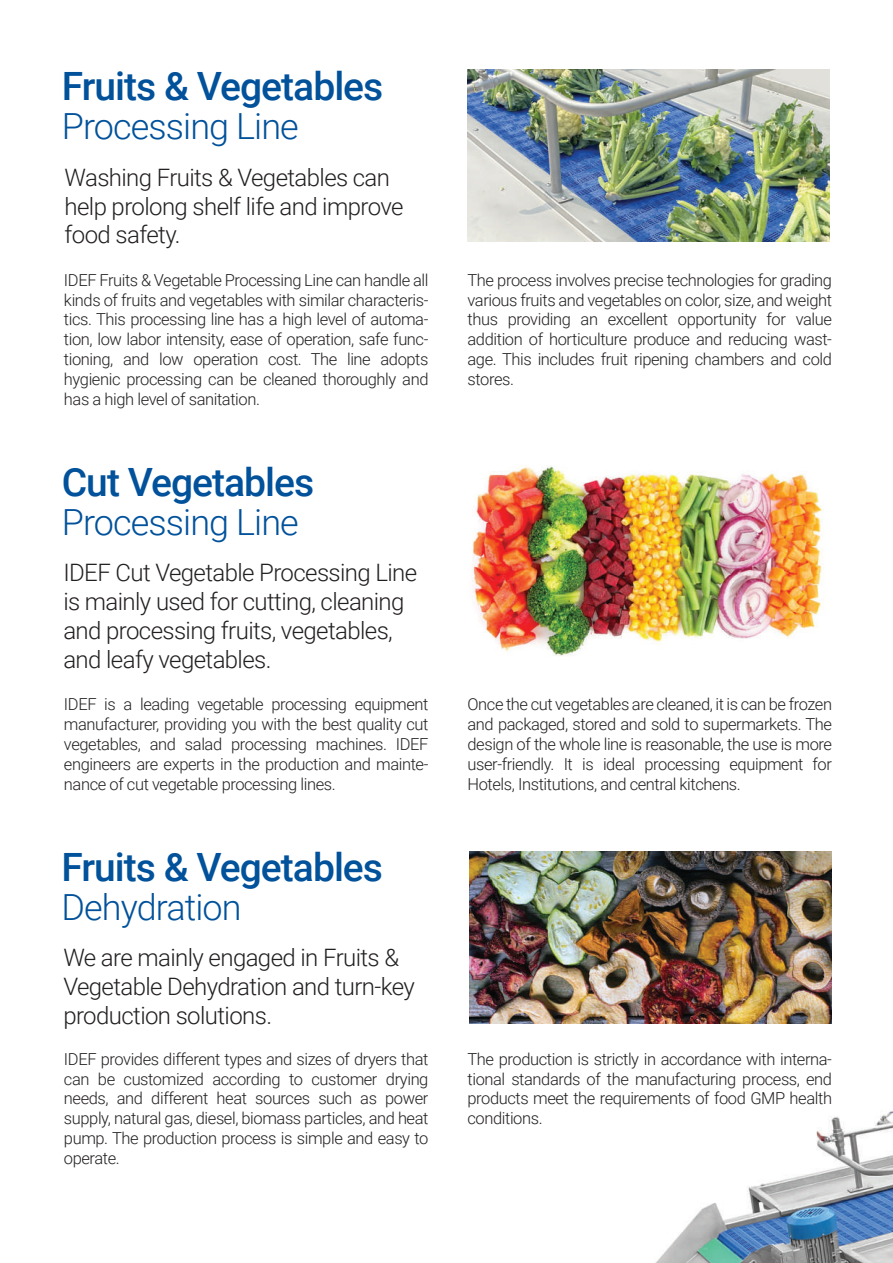
<style>
.page{position:relative;width:893px;height:1263px;background:#fff}
.page>*{position:absolute;margin:0;border:0;box-sizing:border-box;transform-origin:0 0}
.t1{font:500 39px "Roboto";letter-spacing:-.025em;color:#01519b}
.t2{font:300 36px "Roboto";letter-spacing:-.025em;color:#01519b}
.t3{font:300 24px/28.8px "Roboto";letter-spacing:-.025em;color:#231f20}
.t4{font:300 16.5px/19.8px "Roboto";letter-spacing:-.025em;color:#231f20;text-align:justify}
</style>
<div class="page">
<img style="left:655px;top:1111px;width:238px;height:152px">
<img style="left:468px;top:69px;width:362px;height:173px">
<img style="left:472px;top:465px;width:352px;height:191px">
<img style="left:469px;top:851px;width:362px;height:172px">
<h1 class="t1" style="left:62px;top:58px;width:323px">Fruits &amp; Vegetables</h1>
<h2 class="t2" style="left:62px;top:101px;width:239px">Processing Line</h2>
<h3 class="t3" style="left:65px;top:162px;width:341px">Washing Fruits &amp; Vegetables can help prolong shelf life and improve food safety.</h3>
<p class="t4" style="left:64px;top:269px;width:366px">IDEF Fruits &amp; Vegetable Processing Line can handle all kinds of fruits and vegetables with similar characteris&shy;tics. This processing line has a high level of automa&shy;tion, low labor intensity, ease of operation, safe func&shy;tioning, and low operation cost. The line adopts hygienic processing can be cleaned thoroughly and has a high level of sanitation.</p>
<p class="t4" style="left:467px;top:269px;width:366px">The process involves precise technologies for grading various fruits and vegetables on color, size, and weight thus providing an excellent opportunity for value addition of horticulture produce and reducing wast&shy;age. This includes fruit ripening chambers and cold stores.</p>
<h1 class="t1" style="left:62px;top:454px;width:254px">Cut Vegetables</h1>
<h2 class="t2" style="left:62px;top:497px;width:239px">Processing Line</h2>
<h3 class="t3" style="left:63px;top:558px;width:355px">IDEF Cut Vegetable Processing Line is mainly used for cutting, cleaning and processing fruits, vegetables, and leafy vegetables.</h3>
<p class="t4" style="left:64px;top:694px;width:366px">IDEF is a leading vegetable processing equipment manufacturer, providing you with the best quality cut vegetables, and salad processing machines. IDEF engineers are experts in the production and mainte&shy;nance of cut vegetable processing lines.</p>
<p class="t4" style="left:467px;top:694px;width:366px">Once the cut vegetables are cleaned, it is can be frozen and packaged, stored and sold to supermarkets. The design of the whole line is reasonable, the use is more user-friendly. It is ideal processing equipment for Hotels, Institutions, and central kitchens.</p>
<h1 class="t1" style="left:61px;top:839px;width:323px">Fruits &amp; Vegetables</h1>
<h2 class="t2" style="left:61px;top:882px;width:182px">Dehydration</h2>
<h3 class="t3" style="left:63px;top:942px;width:353px">We are mainly engaged in Fruits &amp;<br>Vegetable Dehydration and turn-key production solutions.</h3>
<p class="t4" style="left:64px;top:1048px;width:366px">IDEF provides different types and sizes of dryers that can be customized according to customer drying needs, and different heat sources such as power supply, natural gas, diesel, biomass particles, and heat pump. The production process is simple and easy to operate.</p>
<p class="t4" style="left:467px;top:1048px;width:366px">The production is strictly in accordance with interna&shy;tional standards of the manufacturing process, end products meet the requirements of food GMP health conditions.</p>
</div>
